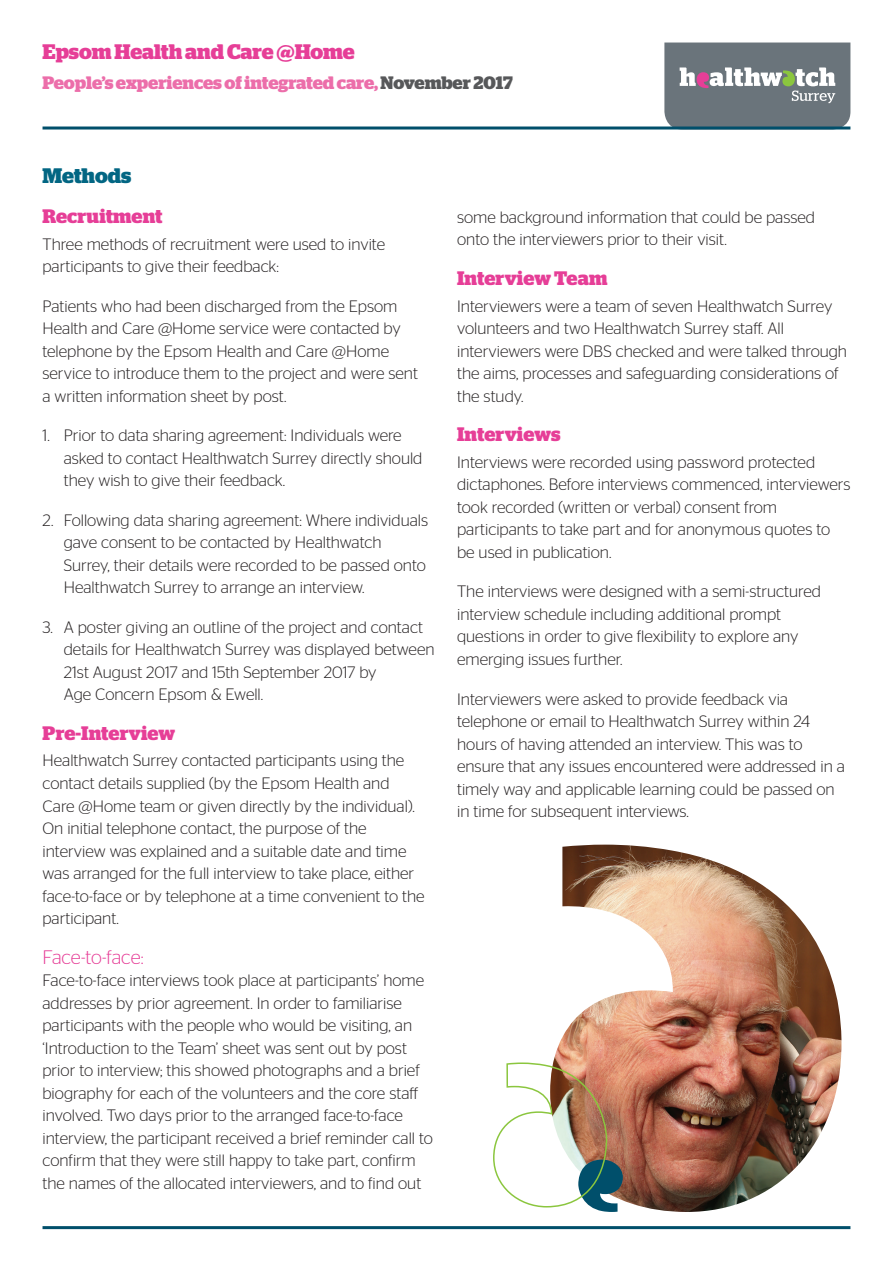
<style>
.page{position:relative;width:893px;height:1263px;background:#fff}
.page>*{position:absolute;margin:0;border:0;box-sizing:border-box;transform-origin:0 0}
.t1{font:700 21px "Stag";letter-spacing:-.005em;color:#e63e97}
.t2{font:700 21px "Stag";color:#026683}
.t3{font:700 19.5px "Stag";letter-spacing:.01em;color:#e63e97}
.t4{font:300 19.5px "Stag Sans";color:#e63e97}
.t5{font:700 18px "Stag";letter-spacing:-.005em;color:#ec6eaa}
.t6{font:300 16.5px/22.5px "Stag Sans";color:#231f20}
.s1{color:#57585a}
</style>
<div class="page">
<img style="left:553px;top:845px;width:288px;height:367px">
<hr style="left:43px;top:1226px;width:807px;height:3px;background:#004f6b">
<svg style="left:664px;top:43px;width:186px;height:83px;background:#7b8389"></svg>
<hr style="left:43px;top:126px;width:807px;height:3px;background:#004f6b">
<svg style="left:494px;top:1062px;width:129px;height:150px"></svg>
<p class="t1" style="left:43px;top:44px;width:314px">Epsom Health and Care @Home</p>
<p class="t5" style="left:43px;top:76px;width:472px">People’s experiences of integrated care, <span class="s1">November 2017</span></p>
<p class="t2" style="left:43px;top:168px;width:90px">Methods</p>
<p class="t3" style="left:43px;top:209px;width:121px">Recruitment</p>
<p class="t6" style="left:43px;top:232px;width:344px">Three methods of recruitment were used to invite participants to give their feedback:</p>
<p class="t6" style="left:43px;top:294px;width:377px">Patients who had been discharged from the Epsom Health and Care @Home service were contacted by telephone by the Epsom Health and Care @Home service to introduce them to the project and were sent a written information sheet by post.</p>
<p class="t6" style="left:64px;top:424px;width:360px;text-indent:-21px">1. Prior to data sharing agreement: Individuals were asked to contact Healthwatch Surrey directly should they wish to give their feedback.</p>
<p class="t6" style="left:64px;top:508px;width:366px;text-indent:-21px">2. Following data sharing agreement: Where individuals gave consent to be contacted by Healthwatch Surrey, their details were recorded to be passed onto Healthwatch Surrey to arrange an interview.</p>
<p class="t6" style="left:64px;top:615px;width:372px;text-indent:-21px">3. A poster giving an outline of the project and contact details for Healthwatch Surrey was displayed between 21st August 2017 and 15th September 2017 by<br>Age Concern Epsom &amp; Ewell.</p>
<p class="t3" style="left:43px;top:726px;width:134px">Pre-Interview</p>
<p class="t6" style="left:43px;top:749px;width:384px">Healthwatch Surrey contacted participants using the contact details supplied (by the Epsom Health and Care @Home team or given directly by the individual).<br>On initial telephone contact, the purpose of the interview was explained and a suitable date and time was arranged for the full interview to take place, either face-to-face or by telephone at a time convenient to the participant.</p>
<p class="t4" style="left:43px;top:946px;width:103px">Face-to-face:</p>
<p class="t6" style="left:43px;top:969px;width:392px">Face-to-face interviews took place at participants’ home addresses by prior agreement. In order to familiarise participants with the people who would be visiting, an ‘Introduction to the Team’ sheet was sent out by post prior to interview; this showed photographs and a brief biography for each of the volunteers and the core staff involved. Two days prior to the arranged face-to-face interview, the participant received a brief reminder call to confirm that they were still happy to take part, confirm the names of the allocated interviewers, and to find out</p>
<p class="t6" style="left:457px;top:206px;width:359px">some background information that could be passed onto the interviewers prior to their visit.</p>
<p class="t3" style="left:457px;top:271px;width:152px">Interview Team</p>
<p class="t6" style="left:457px;top:294px;width:391px">Interviewers were a team of seven Healthwatch Surrey volunteers and two Healthwatch Surrey staff. All interviewers were DBS checked and were talked through the aims, processes and safeguarding considerations of the study.</p>
<p class="t3" style="left:457px;top:427px;width:105px">Interviews</p>
<p class="t6" style="left:457px;top:451px;width:395px">Interviews were recorded using password protected dictaphones. Before interviews commenced, interviewers took recorded (written or verbal) consent from participants to take part and for anonymous quotes to be used in publication.</p>
<p class="t6" style="left:457px;top:580px;width:365px">The interviews were designed with a semi-structured interview schedule including additional prompt questions in order to give flexibility to explore any emerging issues further.</p>
<p class="t6" style="left:457px;top:687px;width:389px">Interviewers were asked to provide feedback via telephone or email to Healthwatch Surrey within 24 hours of having attended an interview. This was to ensure that any issues encountered were addressed in a timely way and applicable learning could be passed on in time for subsequent interviews.</p>
</div>
